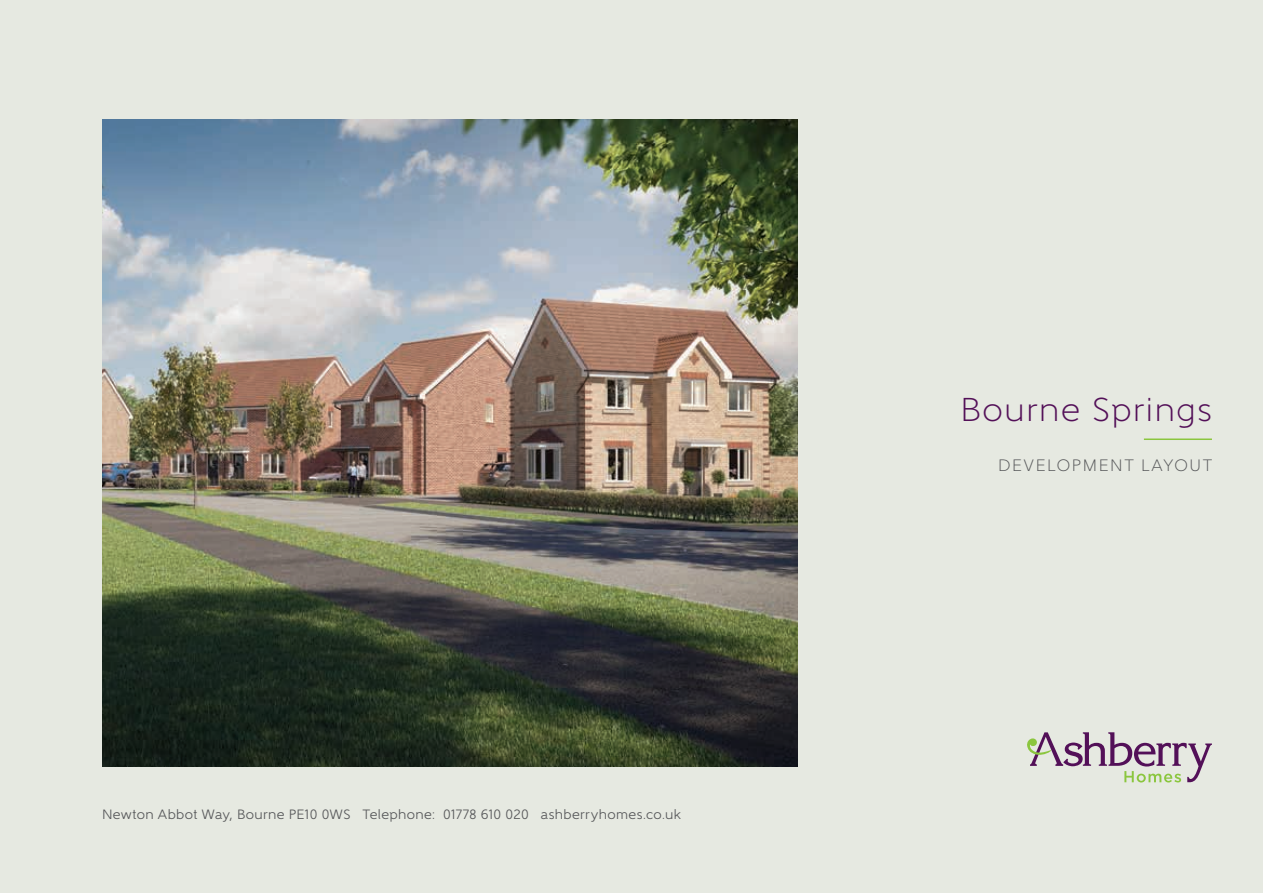
<style>
.page{position:relative;width:1263px;height:893px;background:#e6e9e1}
.page>*{position:absolute;margin:0;border:0;box-sizing:border-box;transform-origin:0 0}
.t1{font:300 33px "Gentleman 400";letter-spacing:.05em;color:#531058}
.t2{font:300 16.5px "Gentleman 400";letter-spacing:.1em;color:#57585a}
.t3{font:13.5px "Gentleman 500";letter-spacing:.03em;color:#57585a}
</style>
<div class="page">
<svg style="left:1027px;top:732px;width:185px;height:50px"></svg>
<hr style="left:1144px;top:438px;width:68px;height:2px;background:#8bc63e">
<img style="left:102px;top:119px;width:696px;height:647px">
<p class="t3" style="left:102px;top:806px;width:580px">Newton Abbot Way, Bourne PE10 0WS Telephone: 01778 610 020 ashberryhomes.co.uk</p>
<h1 class="t1" style="left:960px;top:390px;width:253px">Bourne Springs</h1>
<p class="t2" style="left:998px;top:455px;width:216px">DEVELOPMENT LAYOUT</p>
</div>
